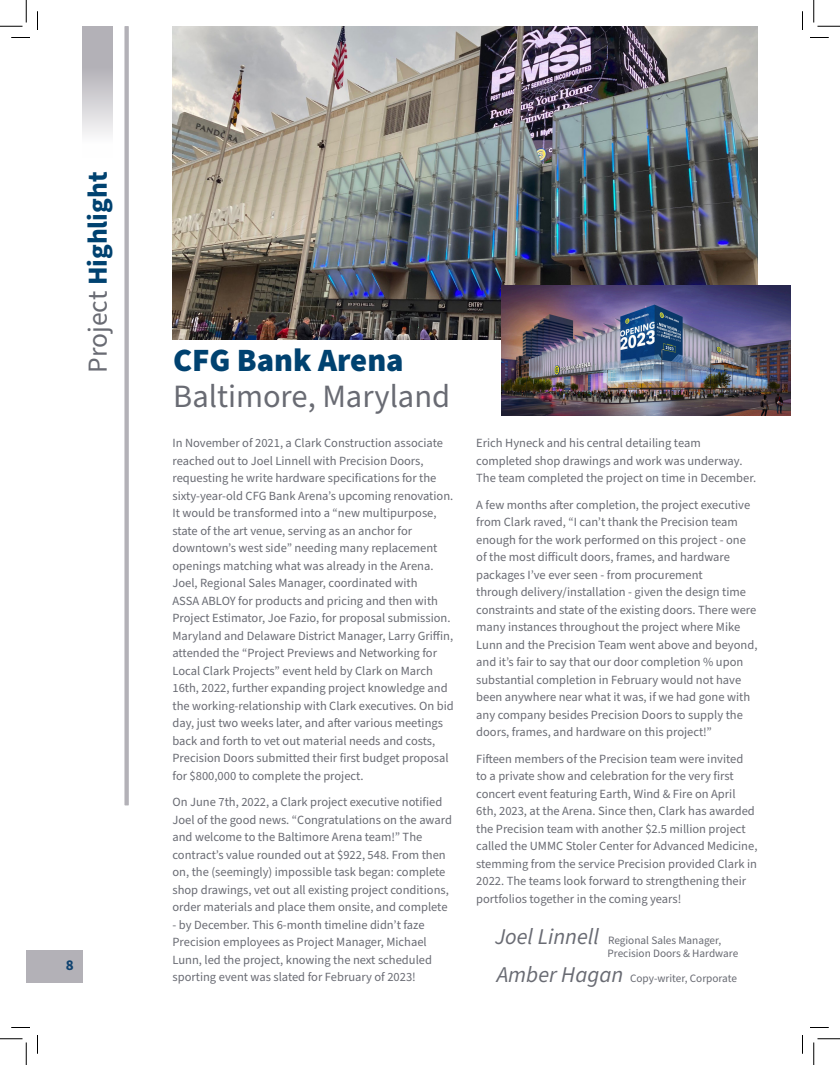
<style>
.page{position:relative;width:840px;height:1065px;background:#fff}
.page>*{position:absolute;margin:0;border:0;box-sizing:border-box;transform-origin:0 0}
.t1{font:32.5px "Source Sans Pro";color:#696b73}
.t2{font:900 32.5px "Source Sans Pro";color:#004270}
.t3{font:700 27.5px "Source Sans Pro";color:#004270}
.t4{font:700 15px "Source Sans Pro";color:#104370}
.t5{font:12.5px/17.5px "Source Sans Pro";color:#696b73}
.t6{font:11.25px/13.5px "Source Sans Pro";color:#696b73}
.s1{font-weight:400;color:#696b73}
.s2{font-style:italic;font-size:22.5px}
</style>
<div class="page">
<div style="left:26px;top:950px;width:57px;height:33px;background:#b3b1b7"></div>
<hr style="left:125px;top:26px;width:4px;height:779px;background:#c0bfc4">
<img style="left:173px;top:26px;width:585px;height:314px">
<svg style="left:82px;top:26px;width:31px;height:109px;background:#c7c5ca"></svg>
<img style="left:502px;top:286px;width:289px;height:129px">
<svg style="left:124px;top:26px;width:4px;height:779px;fill:#b3b1b7"></svg>
<svg style="left:11px;top:37px;width:19px;height:1px"></svg>
<svg style="left:810px;top:37px;width:19px;height:1px"></svg>
<svg style="left:11px;top:1027px;width:19px;height:1px"></svg>
<svg style="left:810px;top:1027px;width:19px;height:1px"></svg>
<svg style="left:37px;top:11px;width:1px;height:19px"></svg>
<svg style="left:37px;top:1035px;width:1px;height:19px"></svg>
<svg style="left:802px;top:11px;width:1px;height:19px"></svg>
<svg style="left:802px;top:1035px;width:1px;height:19px"></svg>
<svg style="left:0;top:0;width:27px;height:27px"></svg>
<svg style="left:0;top:1039px;width:27px;height:26px"></svg>
<svg style="left:814px;top:0;width:26px;height:27px"></svg>
<svg style="left:814px;top:1039px;width:26px;height:26px"></svg>
<p class="t3" style="left:79px;top:373px;width:203px;rotate:-90deg"><span class="s1">Project</span> Highlight</p>
<p class="t4" style="left:66px;top:954px;width:9px">8</p>
<p class="t2" style="left:173px;top:338px;width:232px">CFG Bank Arena</p>
<p class="t1" style="left:173px;top:374px;width:278px">Baltimore, Maryland</p>
<p class="t5" style="left:172px;top:435px;width:283px">In November of 2021, a Clark Construction associate reached out to Joel Linnell with Precision Doors, requesting he write hardware specifications for the sixty-year-old CFG Bank Arena’s upcoming renovation.<br>It would be transformed into a “new multipurpose, state of the art venue, serving as an anchor for downtown’s west side” needing many replacement openings matching what was already in the Arena.<br>Joel, Regional Sales Manager, coordinated with<br>ASSA ABLOY for products and pricing and then with Project Estimator, Joe Fazio, for proposal submission.<br>Maryland and Delaware District Manager, Larry Griffin, attended the “Project Previews and Networking for Local Clark Projects” event held by Clark on March 16th, 2022, further expanding project knowledge and the working-relationship with Clark executives. On bid day, just two weeks later, and after various meetings back and forth to vet out material needs and costs, Precision Doors submitted their first budget proposal for $800,000 to complete the project.</p>
<p class="t5" style="left:172px;top:794px;width:281px">On June 7th, 2022, a Clark project executive notified Joel of the good news. “Congratulations on the award and welcome to the Baltimore Arena team!” The contract’s value rounded out at $922, 548. From then on, the (seemingly) impossible task began: complete shop drawings, vet out all existing project conditions, order materials and place them onsite, and complete</p>
<p class="t5" style="left:172px;top:916px;width:261px">- by December. This 6-month timeline didn’t faze Precision employees as Project Manager, Michael Lunn, led the project, knowing the next scheduled sporting event was slated for February of 2023!</p>
<p class="t5" style="left:476px;top:435px;width:281px">Erich Hyneck and his central detailing team completed shop drawings and work was underway.<br>The team completed the project on time in December.</p>
<p class="t5" style="left:476px;top:496px;width:283px">A few months after completion, the project executive from Clark raved, “I can’t thank the Precision team enough for the work performed on this project - one of the most difficult doors, frames, and hardware packages I’ve ever seen - from procurement<br>through delivery/installation - given the design time constraints and state of the existing doors. There were many instances throughout the project where Mike Lunn and the Precision Team went above and beyond, and it’s fair to say that our door completion % upon substantial completion in February would not have been anywhere near what it was, if we had gone with any company besides Precision Doors to supply the doors, frames, and hardware on this project!”</p>
<p class="t5" style="left:476px;top:750px;width:283px">Fifteen members of the Precision team were invited<br>to a private show and celebration for the very first concert event featuring Earth, Wind &amp; Fire on April 6th, 2023, at the Arena. Since then, Clark has awarded the Precision team with another $2.5 million project called the UMMC Stoler Center for Advanced Medicine, stemming from the service Precision provided Clark in 2022. The teams look forward to strengthening their portfolios together in the coming years!</p>
<p class="t6" style="left:608px;top:934px;width:132px;text-indent:-112px"><span class="s2">Joel Linnell</span> Regional Sales Manager,<br>Precision Doors &amp; Hardware</p>
<p class="t6" style="left:497px;top:972px;width:242px"><span class="s2">Amber Hagan</span> Copy-writer, Corporate</p>
</div>
